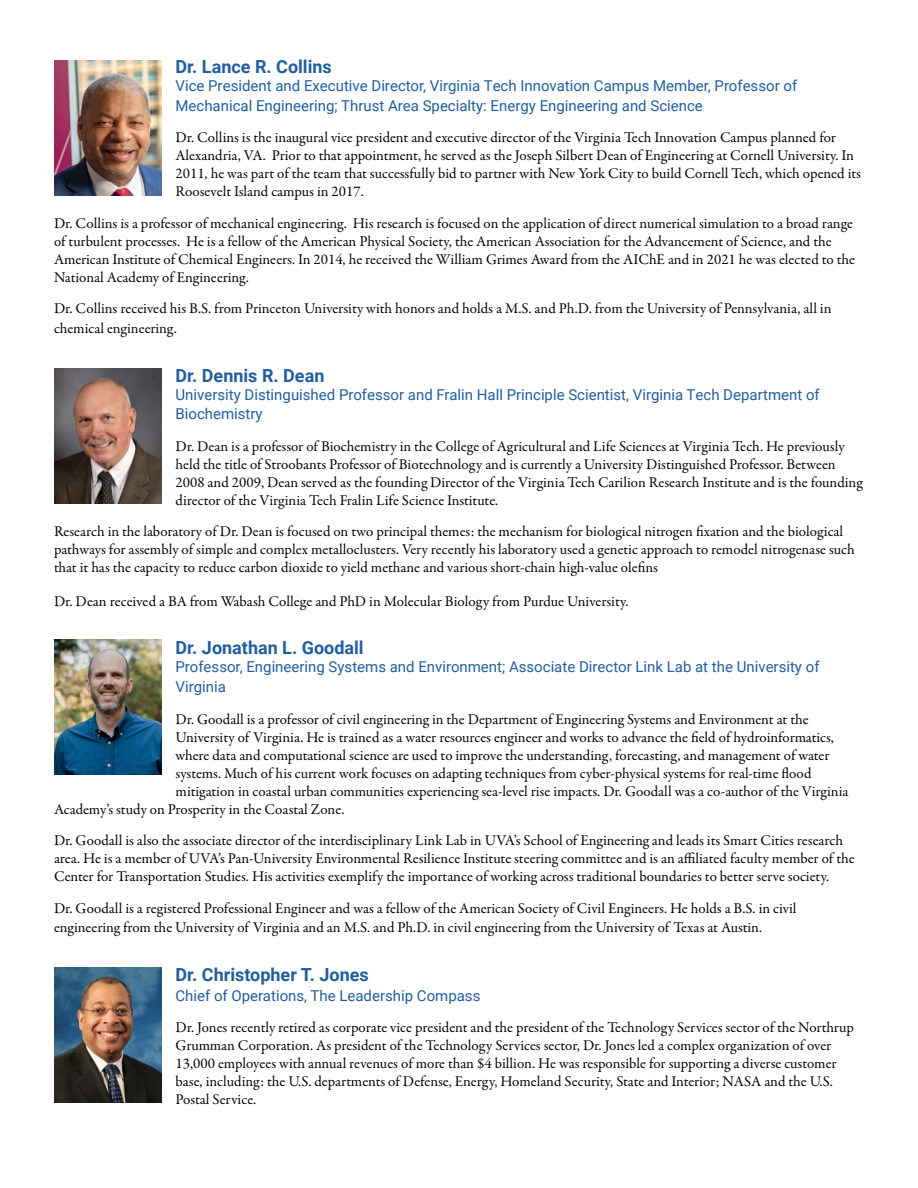
<style>
.page{position:relative;width:918px;height:1188px;background:#fff}
.page>*{position:absolute;margin:0;border:0;box-sizing:border-box;transform-origin:0 0}
.t1{font:700 18px "Roboto";color:#215e9e}
.t2{font:15px/18px "Garamond Premr Pro";color:#040503}
.t3{font:15px/19.8px "Roboto";color:#215e9e}
</style>
<div class="page">
<img style="left:54px;top:60px;width:108px;height:135px">
<img style="left:54px;top:369px;width:108px;height:135px">
<img style="left:54px;top:639px;width:108px;height:135px">
<img style="left:54px;top:968px;width:108px;height:135px">
<p class="t1" style="left:176px;top:54px;width:158px">Dr. Lance R. Collins</p>
<p class="t3" style="left:176px;top:75px;width:623px">Vice President and Executive Director, Virginia Tech Innovation Campus Member, Professor of<br>Mechanical Engineering; Thrust Area Specialty: Energy Engineering and Science</p>
<p class="t2" style="left:176px;top:129px;width:687px">Dr. Collins is the inaugural vice president and executive director of the Virginia Tech Innovation Campus planned for Alexandria, VA. Prior to that appointment, he served as the Joseph Silbert Dean of Engineering at Cornell University. In 2011, he was part of the team that successfully bid to partner with New York City to build Cornell Tech, which opened its Roosevelt Island campus in 2017.</p>
<p class="t2" style="left:54px;top:214px;width:803px">Dr. Collins is a professor of mechanical engineering. His research is focused on the application of direct numerical simulation to a broad range of turbulent processes. He is a fellow of the American Physical Society, the American Association for the Advancement of Science, and the American Institute of Chemical Engineers. In 2014, he received the William Grimes Award from the AIChE and in 2021 he was elected to the National Academy of Engineering.</p>
<p class="t2" style="left:54px;top:299px;width:779px;line-height:19.8px">Dr. Collins received his B.S. from Princeton University with honors and holds a M.S. and Ph.D. from the University of Pennsylvania, all in chemical engineering.</p>
<p class="t1" style="left:176px;top:363px;width:150px">Dr. Dennis R. Dean</p>
<p class="t3" style="left:176px;top:384px;width:646px">University Distinguished Professor and Fralin Hall Principle Scientist, Virginia Tech Department of<br>Biochemistry</p>
<p class="t2" style="left:176px;top:438px;width:689px">Dr. Dean is a professor of Biochemistry in the College of Agricultural and Life Sciences at Virginia Tech. He previously held the title of Stroobants Professor of Biotechnology and is currently a University Distinguished Professor. Between 2008 and 2009, Dean served as the founding Director of the Virginia Tech Carilion Research Institute and is the founding director of the Virginia Tech Fralin Life Science Institute.</p>
<p class="t2" style="left:54px;top:523px;width:802px">Research in the laboratory of Dr. Dean is focused on two principal themes: the mechanism for biological nitrogen fixation and the biological pathways for assembly of simple and complex metalloclusters. Very recently his laboratory used a genetic approach to remodel nitrogenase such that it has the capacity to reduce carbon dioxide to yield methane and various short-chain high-value olefins</p>
<p class="t2" style="left:54px;top:592px;width:576px">Dr. Dean received a BA from Wabash College and PhD in Molecular Biology from Purdue University.</p>
<p class="t1" style="left:176px;top:635px;width:190px">Dr. Jonathan L. Goodall</p>
<p class="t3" style="left:176px;top:656px;width:646px">Professor, Engineering Systems and Environment; Associate Director Link Lab at the University of<br>Virginia</p>
<p class="t2" style="left:176px;top:710px;width:635px">Dr. Goodall is a professor of civil engineering in the Department of Engineering Systems and Environment at the</p>
<p class="t2" style="left:176px;top:728px;width:660px">University of Virginia. He is trained as a water resources engineer and works to advance the field of hydroinformatics,</p>
<p class="t2" style="left:176px;top:746px;width:655px">where data and computational science are used to improve the understanding, forecasting, and management of water</p>
<p class="t2" style="left:176px;top:764px;width:638px">systems. Much of his current work focuses on adapting techniques from cyber-physical systems for real-time flood</p>
<p class="t2" style="left:176px;top:782px;width:675px">mitigation in coastal urban communities experiencing sea-level rise impacts. Dr. Goodall was a co-author of the Virginia</p>
<p class="t2" style="left:54px;top:800px;width:292px">Academy’s study on Prosperity in the Coastal Zone.</p>
<p class="t2" style="left:54px;top:832px;width:802px">Dr. Goodall is also the associate director of the interdisciplinary Link Lab in UVA’s School of Engineering and leads its Smart Cities research area. He is a member of UVA’s Pan-University Environmental Resilience Institute steering committee and is an affiliated faculty member of the<br>Center for Transportation Studies. His activities exemplify the importance of working across traditional boundaries to better serve society.</p>
<p class="t2" style="left:54px;top:898px;width:744px;line-height:19.8px">Dr. Goodall is a registered Professional Engineer and was a fellow of the American Society of Civil Engineers. He holds a B.S. in civil engineering from the University of Virginia and an M.S. and Ph.D. in civil engineering from the University of Texas at Austin.</p>
<p class="t1" style="left:176px;top:962px;width:195px">Dr. Christopher T. Jones</p>
<p class="t3" style="left:176px;top:985px;width:306px">Chief of Operations, The Leadership Compass</p>
<p class="t2" style="left:176px;top:1019px;width:680px">Dr. Jones recently retired as corporate vice president and the president of the Technology Services sector of the Northrup Grumman Corporation. As president of the Technology Services sector, Dr. Jones led a complex organization of over 13,000 employees with annual revenues of more than $4 billion. He was responsible for supporting a diverse customer base, including: the U.S. departments of Defense, Energy, Homeland Security, State and Interior; NASA and the U.S.<br>Postal Service.</p>
</div>
